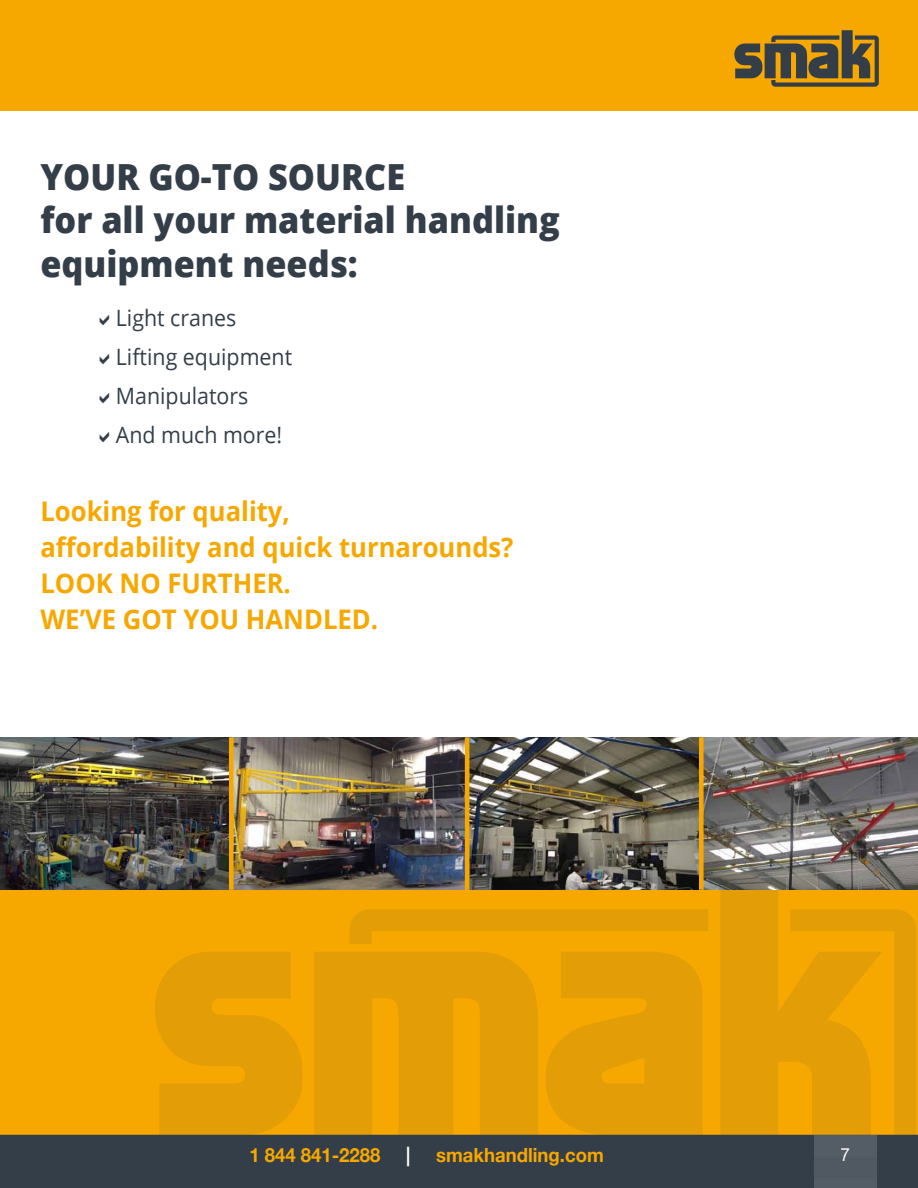
<style>
.page{position:relative;width:918px;height:1188px;background:#fff}
.page>*{position:absolute;margin:0;border:0;box-sizing:border-box;transform-origin:0 0}
.t1{font:800 36px/43.5px "Open Sans";color:#333e48;scale:.95 1}
.t2{font:700 27px/36px "Open Sans";color:#f7a800;scale:.95 1}
.t3{font:22.5px/39px "Open Sans";color:#333e48;scale:.95 1}
.t4{font:700 19.5px "Helvetica Neue";color:#f7a800;scale:.95 1}
.t5{font:700 19.5px "Helvetica Neue";color:#fff;scale:.95 1}
.t6{font:18px "Helvetica Neue";color:#fff;scale:.95 1}
</style>
<div class="page">
<div style="left:0;top:0;width:918px;height:110px;background:#f7a800"></div>
<svg style="left:734px;top:30px;width:145px;height:57px"></svg>
<div style="left:0;top:1134px;width:918px;height:54px;background:#333e48"></div>
<hr style="left:0;top:1133px;width:918px;height:2px;background:#f7a800">
<div style="left:814px;top:1135px;width:62px;height:53px;background:#545d65"></div>
<div style="left:0;top:888px;width:918px;height:246px;background:#f7a800"></div>
<svg style="left:155px;top:889px;width:761px;height:290px;fill:#e39d07"></svg>
<img style="left:0;top:737px;width:918px;height:152px">
<div style="left:229px;top:737px;width:5px;height:153px;background:#f7a800"></div>
<hr style="left:465px;top:737px;width:4px;height:153px;background:#f7a800">
<div style="left:699px;top:737px;width:5px;height:153px;background:#f7a800"></div>
<h1 class="t1" style="left:40px;top:153px;width:52px">Your</h1>
<h1 class="t1" style="left:40px;top:153px;width:548px;text-indent:108px">go-to source<br>for all your material handling equipment needs:</h1>
<p class="t3" style="left:116px;top:298px;width:187px">Light cranes<br>Lifting equipment<br>Manipulators<br>And much more!</p>
<p class="t2" style="left:40px;top:493px;width:499px">Looking for quality,<br>affordability and quick turnarounds?<br>Look no furt</p>
<p class="t2" style="left:40px;top:565px;width:357px;text-indent:192px">her.<br>We’ve got you han dled.</p>
<p class="t4" style="left:249px;top:1143px;width:140px">1 844 841-2288</p>
<p class="t5" style="left:406px;top:1143px;width:6px">|</p>
<p class="t4" style="left:436px;top:1143px;width:178px">smakhandling.com</p>
<p class="t6" style="left:841px;top:1144px;width:12px">7</p>
</div>
